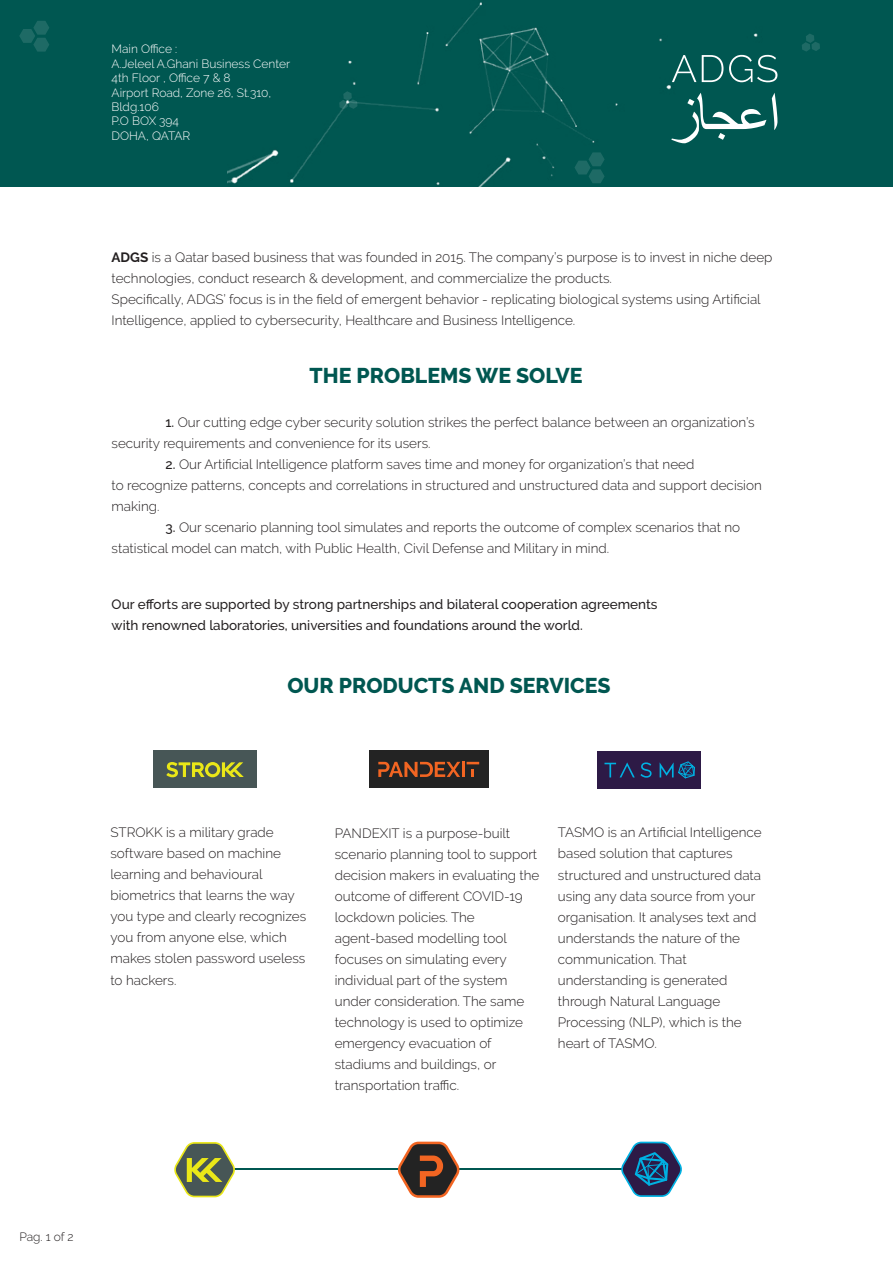
<style>
.page{position:relative;width:893px;height:1263px;background:#fff}
.page>*{position:absolute;margin:0;border:0;box-sizing:border-box;transform-origin:0 0}
.t1{font:800 21.3px "Raleway";color:#005751}
.t2{font:300 13.5px/21px "Raleway";color:#231f20}
.t3{font:500 13.5px/21px "Raleway";color:#231f20}
.t4{font:300 12px/14.4px "Raleway";color:#fff}
.t5{font:300 12px "Raleway";color:#231f20}
.s1{font-weight:700}
.s2{font-weight:500}
</style>
<div class="page">
<div style="left:0;top:0;width:893px;height:187px;background:#005751"></div>
<img style="left:227px;top:2px;width:531px;height:185px">
<svg style="left:671px;top:93px;width:95px;height:50px"></svg>
<svg style="left:772px;top:93px;width:5px;height:37px"></svg>
<svg style="left:672px;top:55px;width:24px;height:27px"></svg>
<svg style="left:702px;top:55px;width:21px;height:27px"></svg>
<svg style="left:729px;top:55px;width:48px;height:27px"></svg>
<div style="left:597px;top:751px;width:104px;height:37px;background:#2d1a46"></div>
<svg style="left:604px;top:762px;width:48px;height:16px"></svg>
<svg style="left:660px;top:761px;width:35px;height:17px"></svg>
<hr style="left:203px;top:1168px;width:432px;height:1px;background:#005751">
<svg style="left:174px;top:1142px;width:61px;height:55px"></svg>
<svg style="left:397px;top:1142px;width:63px;height:56px"></svg>
<svg style="left:621px;top:1142px;width:61px;height:55px"></svg>
<svg style="left:19px;top:21px;width:30px;height:31px"></svg>
<svg style="left:802px;top:34px;width:18px;height:18px"></svg>
<svg style="left:339px;top:91px;width:18px;height:18px"></svg>
<svg style="left:574px;top:152px;width:31px;height:31px"></svg>
<div style="left:153px;top:750px;width:104px;height:37px;background:#475656"></div>
<svg style="left:166px;top:762px;width:78px;height:15px"></svg>
<div style="left:369px;top:750px;width:119px;height:37px;background:#232323"></div>
<hr style="left:462px;top:762px;width:3px;height:15px;background:#f26522">
<svg style="left:467px;top:762px;width:12px;height:15px"></svg>
<svg style="left:378px;top:762px;width:82px;height:15px"></svg>
<p class="t4" style="left:112px;top:42px;width:180px">Main Office :<br>A.Jeleel A.Ghani Business Center<br>4th Floor , Office 7 &amp; 8<br>Airport Road, Zone 26, St.310,<br>Bldg.106<br>P.O BOX 394<br>DOHA, QATAR</p>
<p class="t2" style="left:112px;top:246px;width:662px"><span class="s1">ADGS</span> is a Qatar based business that was founded in 2015. The company’s purpose is to invest in niche deep technologies, conduct research &amp; development, and commercialize the products.<br>Specifically, ADGS’ focus is in the field of emergent behavior - replicating biological systems using Artificial Intelligence, applied to cybersecurity, Healthcare and Business Intelligence.</p>
<h1 class="t1" style="left:310px;top:364px;width:275px">THE PROBLEMS WE SOLVE</h1>
<p class="t2" style="left:112px;top:412px;width:645px;text-indent:54px"><span class="s2">1.</span> Our cutting edge cyber security solution strikes the perfect balance between an organization’s security requirements and convenience for its users.</p>
<p class="t2" style="left:112px;top:454px;width:652px;text-indent:54px"><span class="s2">2.</span> Our Artificial Intelligence platform saves time and money for organization’s that need<br>to recognize patterns, concepts and correlations in structured and unstructured data and support decision making.</p>
<p class="t2" style="left:112px;top:517px;width:630px;text-indent:54px"><span class="s2">3.</span> Our scenario planning tool simulates and reports the outcome of complex scenarios that no statistical model can match, with Public Health, Civil Defense and Military in mind.</p>
<p class="t3" style="left:112px;top:593px;width:547px">Our efforts are supported by strong partnerships and bilateral cooperation agreements with renowned laboratories, universities and foundations around the world.</p>
<h1 class="t1" style="left:287px;top:673px;width:325px">OUR PRODUCTS AND SERVICES</h1>
<p class="t2" style="left:110px;top:822px;width:197px">STROKK is a military grade software based on machine learning and behavioural biometrics that learns the way you type and clearly recognizes you from anyone else, which makes stolen password useless to hackers.</p>
<p class="t2" style="left:558px;top:822px;width:205px">TASMO is an Artificial Intelligence based solution that captures structured and unstructured data using any data source from your organisation. It analyses text and understands the nature of the communication. That understanding is generated through Natural Language<br>Processing (NLP), which is the heart of TASMO.</p>
<p class="t2" style="left:335px;top:822px;width:206px">PANDEXIT is a purpose-built scenario planning tool to support decision makers in evaluating the outcome of different COVID-19 lockdown policies. The agent-based modelling tool focuses on simulating every individual part of the system under consideration. The same technology is used to optimize emergency evacuation of stadiums and buildings, or transportation traffic.</p>
<p class="t5" style="left:19px;top:1229px;width:56px">Pag. 1 of 2</p>
</div>
